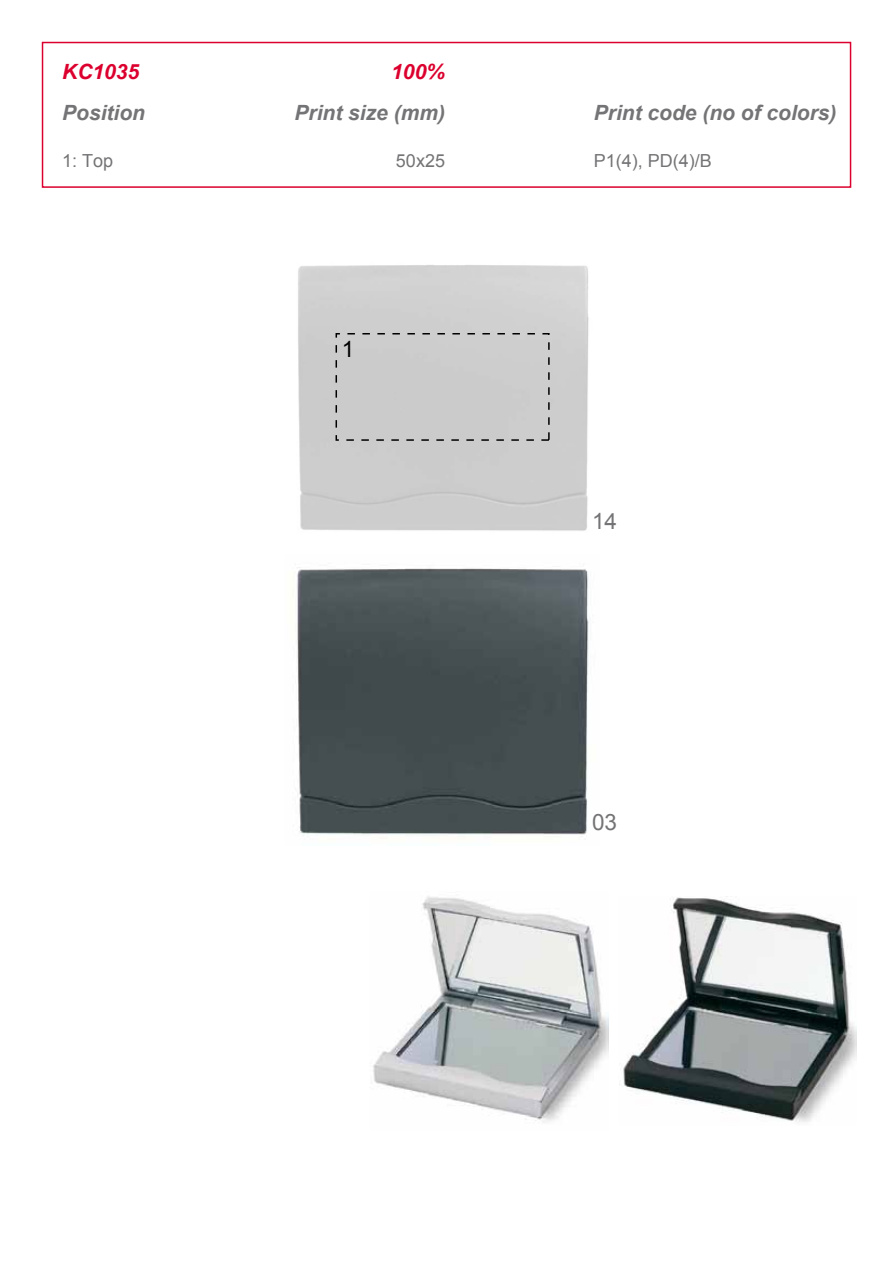
<style>
.page{position:relative;width:893px;height:1263px;background:#fff}
.page>*{position:absolute;margin:0;border:0;box-sizing:border-box;transform-origin:0 0}
.t1{font:22.5px "Arial";color:#747476}
.t2{font:22.5px "Arial";color:#000}
.t3{font:italic 700 21px "Arial";color:#747476}
.t4{font:italic 700 21px "Arial";color:#dc002e}
.t5{font:18px "Arial";color:#747476}
</style>
<div class="page">
<div style="left:42px;top:42px;width:809px;height:146px;border:2px solid #dc002e"></div>
<div style="left:298px;top:265px;width:291px;height:266px;background:#cdcdcd"></div>
<div style="left:335px;top:333px;width:215px;height:108px;border:2px dashed #000"></div>
<img style="left:297px;top:567px;width:292px;height:269px">
<img style="left:619px;top:896px;width:237px;height:226px">
<img style="left:373px;top:896px;width:236px;height:227px">
<p class="t4" style="left:62px;top:58px;width:79px">KC1035</p>
<p class="t4" style="left:391px;top:58px;width:55px">100%</p>
<p class="t3" style="left:62px;top:99px;width:84px">Position</p>
<p class="t3" style="left:294px;top:99px;width:152px">Print size (mm)</p>
<p class="t3" style="left:594px;top:99px;width:244px">Print code (no of colors)</p>
<p class="t5" style="left:62px;top:149px;width:53px">1: Top</p>
<p class="t5" style="left:396px;top:149px;width:51px">50x25</p>
<p class="t5" style="left:594px;top:149px;width:120px">P1(4), PD(4)/B</p>
<p class="t2" style="left:342px;top:334px;width:14px">1</p>
<p class="t1" style="left:592px;top:506px;width:27px">14</p>
<p class="t1" style="left:592px;top:807px;width:27px">03</p>
</div>
